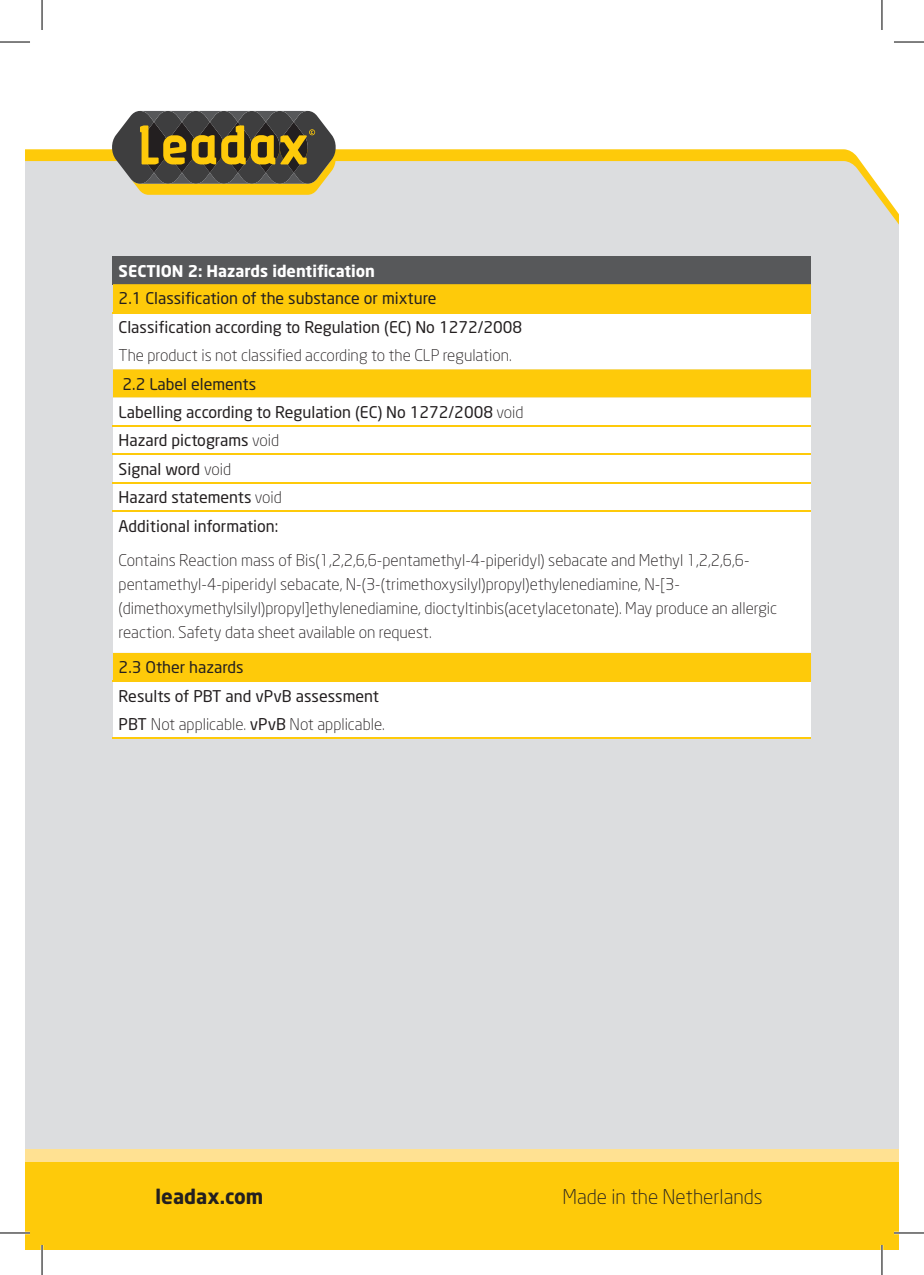
<style>
.page{position:relative;width:924px;height:1275px;background:#fff}
.page>*{position:absolute;margin:0;border:0;box-sizing:border-box;transform-origin:0 0}
.t1{font:300 20px "Neo Sans";color:#231f20}
.t2{font:700 20px "Neo Sans";color:#231f20}
.t3{font:300 16px/24px "Neo Sans";color:#231f20}
.t4{font:16px/28.4px "Neo Sans";color:#231f20}
.t5{font:700 16px "Neo Sans";color:#fff}
.s1{font-weight:300}
</style>
<div class="page">
<div style="left:25px;top:224px;width:873px;height:925px;background:#dcdddf"></div>
<div style="left:25px;top:1162px;width:873px;height:88px;background:#feca0a"></div>
<svg style="left:25px;top:149px;width:873px;height:75px;background:#e1dbc2"></svg>
<svg style="left:111px;top:111px;width:226px;height:84px;background:#817240"></svg>
<div style="left:25px;top:1149px;width:873px;height:13px;background:#ffe192"></div>
<div style="left:113px;top:256px;width:697px;height:28px;background:#57585a"></div>
<div style="left:113px;top:284px;width:697px;height:28px;background:#feca0a"></div>
<svg style="left:113px;top:313px;width:697px;height:424px"></svg>
<hr style="left:113px;top:737px;width:697px;height:1px;background:#feca0a">
<hr style="left:113px;top:312px;width:697px;height:1px;background:#feca0a">
<hr style="left:113px;top:680px;width:697px;height:1px;background:#feca0a">
<hr style="left:113px;top:510px;width:697px;height:1px;background:#feca0a">
<hr style="left:113px;top:425px;width:697px;height:1px;background:#feca0a">
<hr style="left:113px;top:482px;width:697px;height:1px;background:#feca0a">
<hr style="left:113px;top:454px;width:697px;height:1px;background:#feca0a">
<hr style="left:0;top:1231px;width:30px;height:3px;background:#fff">
<hr style="left:893px;top:1231px;width:30px;height:3px;background:#fff">
<hr style="left:41px;top:1245px;width:2px;height:30px;background:#fff">
<hr style="left:880px;top:1245px;width:2px;height:30px;background:#fff">
<hr style="left:0;top:42px;width:30px;height:1px;background:#000">
<hr style="left:893px;top:42px;width:30px;height:1px;background:#000">
<hr style="left:0;top:1232px;width:30px;height:1px;background:#000">
<hr style="left:893px;top:1232px;width:30px;height:1px;background:#000">
<hr style="left:42px;top:0;width:1px;height:30px;background:#000">
<hr style="left:42px;top:1245px;width:1px;height:30px;background:#000">
<hr style="left:881px;top:0;width:1px;height:30px;background:#000">
<hr style="left:881px;top:1245px;width:1px;height:30px;background:#000">
<p class="t5" style="left:119px;top:260px;width:258px">SECTION 2: Hazards identification</p>
<p class="t4" style="left:119px;top:284px;width:405px">2.1 Classification of the substance or mixture<br>Classification according to Regulation (EC) No 1272/2008</p>
<p class="t3" style="left:119px;top:343px;width:394px">The product is not classified according to the CLP regulation.</p>
<p class="t4" style="left:119px;top:369px;width:406px">2.2 Label elements<br>Labelling according to Regulation (EC) No 1272/2008 <span class="s1">void<br></span>Hazard pictograms <span class="s1">void<br></span>Signal word <span class="s1">void<br></span>Hazard statements <span class="s1">void<br></span>Additional information:</p>
<p class="t3" style="left:119px;top:548px;width:659px">Contains Reaction mass of Bis(1,2,2,6,6-pentamethyl-4-piperidyl) sebacate and Methyl 1,2,2,6,6- pentamethyl-4-piperidyl sebacate, N-(3-(trimethoxysilyl)propyl)ethylenediamine, N-[3- (dimethoxymethylsilyl)propyl]ethylenediamine, dioctyltinbis(acetylacetonate). May produce an allergic reaction. Safety data sheet available on request.</p>
<p class="t4" style="left:119px;top:652px;width:268px">2.3 Other hazards<br>Results of PBT and vPvB assessment<br>PBT <span class="s1">Not applicable.</span> vPvB <span class="s1">Not applicable.</span></p>
<p class="t2" style="left:155px;top:1183px;width:109px">leadax.com</p>
<p class="t1" style="left:562px;top:1184px;width:202px">Made in the Netherlands</p>
</div>
